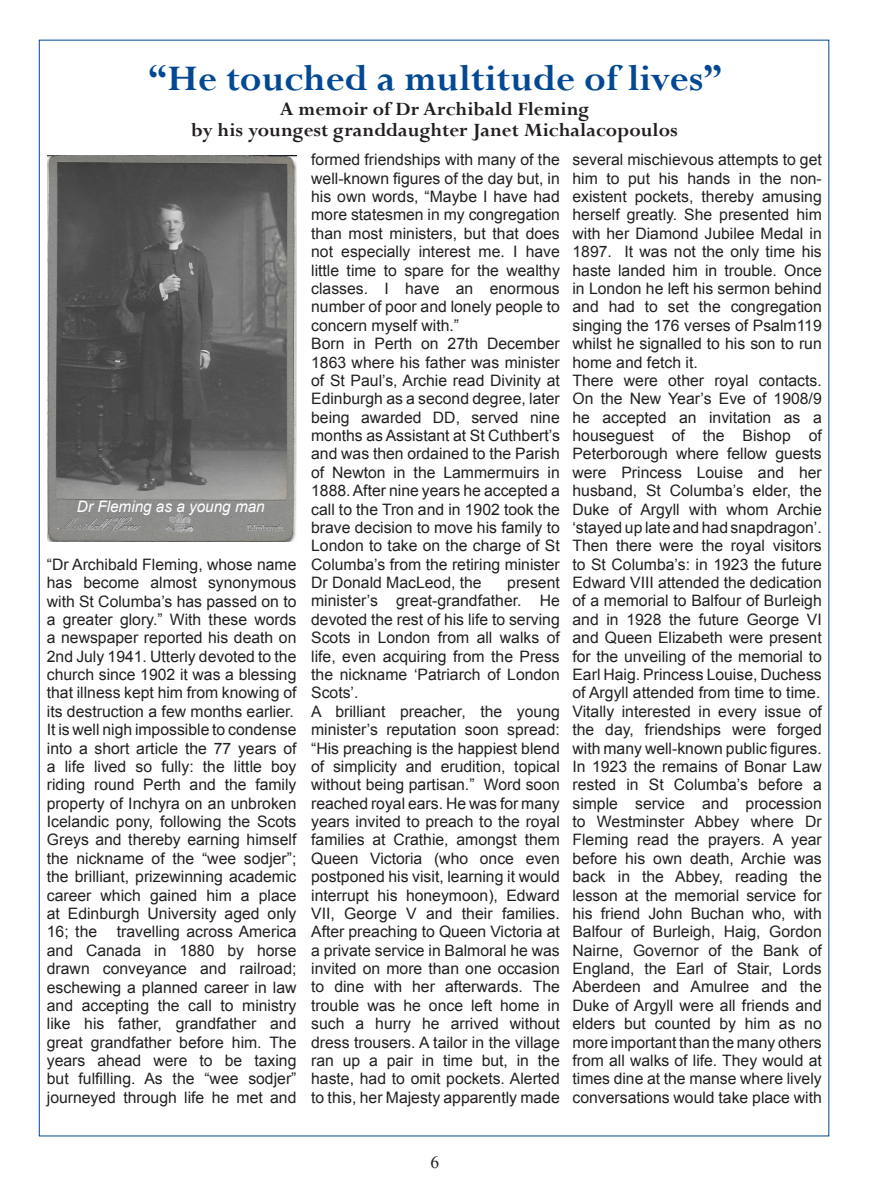
<style>
.page{position:relative;width:869px;height:1191px;background:#fff}
.page>*{position:absolute;margin:0;border:0;box-sizing:border-box;transform-origin:0 0}
.t1{font:700 40.25px "Perpetua";color:#024893}
.t2{font:700 21px/21px "Perpetua";color:#231f20;text-align:center}
.t3{font:17.5px "Times New Roman";color:#231f20}
.t4{font:15.75px/18.4px "Arial";color:#231f20}
.t5{font:italic 15.75px "Arial";color:#fff}
</style>
<div class="page">
<img style="left:47px;top:155px;width:249px;height:386px">
<h1 class="t1" style="left:148px;top:53px;width:574px">“He touched a multitude of lives”</h1>
<h2 class="t2" style="left:191px;top:98px;width:488px">A memoir of Dr Archibald Fleming<br>by his youngest granddaughter Janet Michalacopoulos</h2>
<p class="t5" style="left:77px;top:496px;width:189px">Dr Fleming as a young man</p>
<p class="t4" style="left:47px;top:555px;width:251px">“Dr Archibald Fleming, whose name has become almost synonymous with St Columba’s has passed on to a greater glory.” With these words a newspaper reported his death on 2nd July 1941. Utterly devoted to the church since 1902 it was a blessing that illness kept him from knowing of its destruction a few months earlier.<br>It is well nigh impossible to condense into a short article the 77 years of a life lived so fully: the little boy riding round Perth and the family property of Inchyra on an unbroken Icelandic pony, following the Scots Greys and thereby earning himself the nickname of the “wee sodjer”; the brilliant, prizewinning academic career which gained him a place at Edinburgh University aged only 16; the travelling across America and Canada in 1880 by horse drawn conveyance and railroad; eschewing a planned career in law and accepting the call to ministry like his father, grandfather and great grandfather before him. The years ahead were to be taxing but fulfilling. As the “wee sodjer” journeyed through life he met and</p>
<p class="t4" style="left:311px;top:151px;width:250px">formed friendships with many of the well-known figures of the day but, in his own words, “Maybe I have had more statesmen in my congregation than most ministers, but that does not especially interest me. I have little time to spare for the wealthy classes. I have an enormous number of poor and lonely people to concern myself with.”<br>Born in Perth on 27th December<br>1863 where his father was minister of St Paul’s, Archie read Divinity at<br>Edinburgh as a second degree, later being awarded DD, served nine months as Assistant at St Cuthbert’s and was then ordained to the Parish of Newton in the Lammermuirs in<br>1888. After nine years he accepted a call to the Tron and in 1902 took the brave decision to move his family to<br>London to take on the charge of St<br>Columba’s from the retiring minister<br>Dr Donald MacLeod, the</p>
<p class="t4" style="left:311px;top:573px;width:250px;text-indent:196px">present minister’s great-grandfather. He devoted the rest of his life to serving<br>Scots in London from all walks of life, even acquiring from the Press the nickname ‘Patriarch of London<br>Scots’.<br>A brilliant preacher, the young minister’s reputation soon spread: “His preaching is the happiest blend of simplicity and erudition, topical without being partisan.” Word soon reached royal ears. He was for many years invited to preach to the royal families at Crathie, amongst them<br>Queen Victoria (who once even postponed his visit, learning it would interrupt his honeymoon), Edward<br>VII, George V and their families.<br>After preaching to Queen Victoria at a private service in Balmoral he was invited on more than one occasion to dine with her afterwards. The trouble was he once left home in such a hurry he arrived without dress trousers. A tailor in the village ran up a pair in time but, in the haste, had to omit pockets. Alerted to this, her Majesty apparently made</p>
<p class="t4" style="left:572px;top:151px;width:251px">several mischievous attempts to get him to put his hands in the non&shy;existent pockets, thereby amusing herself greatly. She presented him with her Diamond Jubilee Medal in<br>1897. It was not the only time his haste landed him in trouble. Once in London he left his sermon behind and had to set the congregation singing the 176 verses of Psalm119 whilst he signalled to his son to run home and fetch it.<br>There were other royal contacts.<br>On the New Year’s Eve of 1908/9 he accepted an invitation as a houseguest of the Bishop of<br>Peterborough where fellow guests were Princess Louise and her husband, St Columba’s elder, the<br>Duke of Argyll with whom Archie ‘stayed up late and had snapdragon’.<br>Then there were the royal visitors to St Columba’s: in 1923 the future<br>Edward VIII attended the dedication of a memorial to Balfour of Burleigh and in 1928 the future George VI and Queen Elizabeth were present for the unveiling of the memorial to<br>Earl Haig. Princess Louise, Duchess of Argyll attended from time to time.<br>Vitally interested in every issue of the day, friendships were forged with many well-known public figures.<br>In 1923 the remains of Bonar Law rested in St Columba’s before a simple service and procession to Westminster Abbey where Dr<br>Fleming read the prayers. A year before his own death, Archie was back in the Abbey, reading the lesson at the memorial service for his friend John Buchan who, with<br>Balfour of Burleigh, Haig, Gordon<br>Nairne, Governor of the Bank of<br>England, the Earl of Stair, Lords<br>Aberdeen and Amulree and the<br>Duke of Argyll were all friends and elders but counted by him as no more important than the many others from all walks of life. They would at times dine at the manse where lively conversations would take place with</p>
<p class="t3" style="left:430px;top:1150px;width:10px">6</p>
</div>
